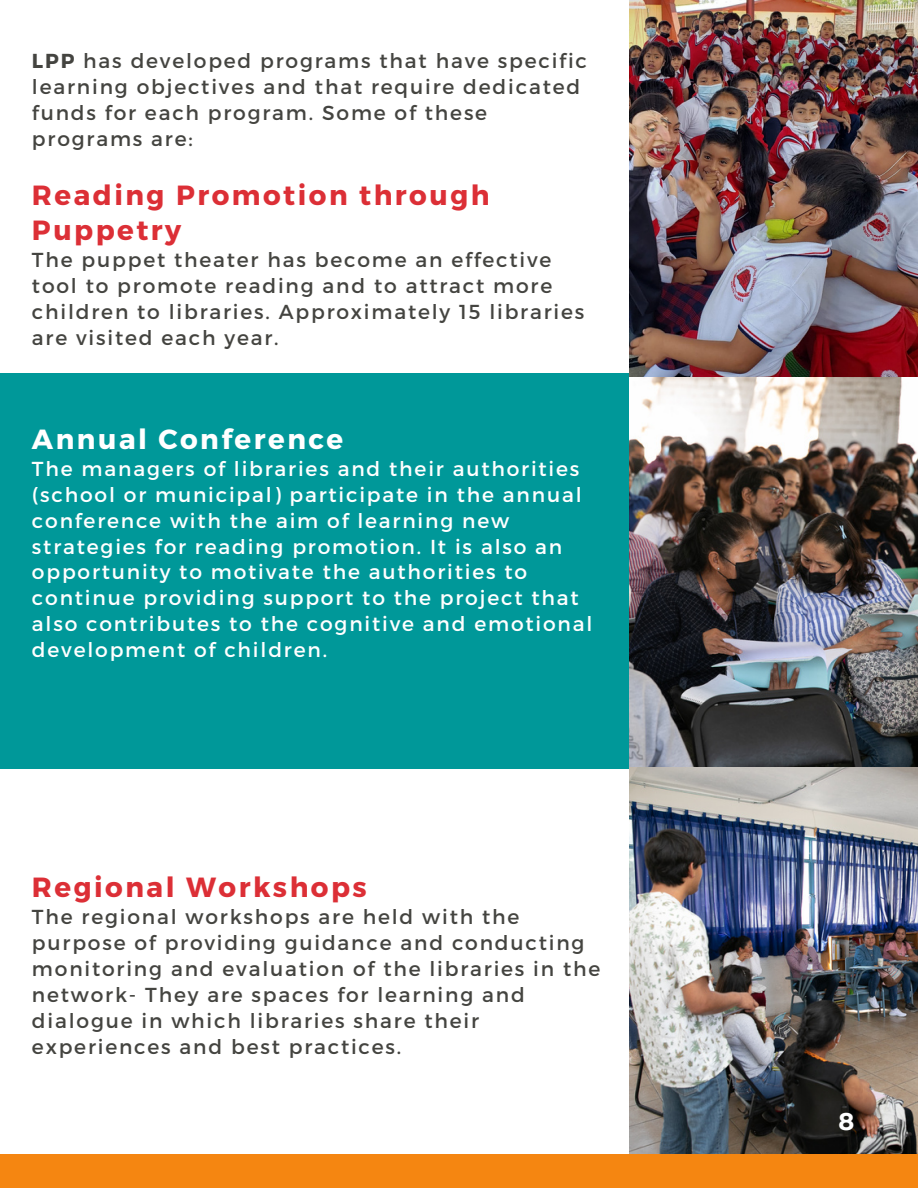
<style>
.page{position:relative;width:918px;height:1188px;background:#fff}
.page>*{position:absolute;margin:0;border:0;box-sizing:border-box;transform-origin:0 0}
.t1{font:700 27.75px/34.8px "Montserrat";letter-spacing:.09em;color:#dc2f36}
.t2{font:700 27.75px "Montserrat";letter-spacing:.09em;color:#fff}
.t3{font:700 24px "Montserrat";color:#fff}
.t4{font:20.25px/25.8px "Montserrat";letter-spacing:.09em;color:#444440}
.t5{font:20.25px/25.8px "Montserrat";letter-spacing:.09em;color:#fff}
.s1{font-weight:700}
</style>
<div class="page">
<div style="left:0;top:374px;width:902px;height:395px;background:#009899"></div>
<img style="left:629px;top:0;width:289px;height:1155px">
<div style="left:0;top:1155px;width:918px;height:33px;background:#f58611"></div>
<p class="t4" style="left:32px;top:47px;width:557px"><span class="s1">LPP</span> has developed programs that have specific learning objectives and that require dedicated funds for each program. Some of these programs are:</p>
<p class="t1" style="left:32px;top:177px;width:459px">Reading Promotion through<br>Puppetry</p>
<p class="t4" style="left:32px;top:246px;width:554px">The puppet theater has become an effective tool to promote reading and to attract more children to libraries. Approximately 15 libraries are visited each year.</p>
<p class="t2" style="left:32px;top:421px;width:313px">Annual Conference</p>
<p class="t5" style="left:32px;top:455px;width:562px">The managers of libraries and their authorities (school or municipal) participate in the annual conference with the aim of learning new strategies for reading promotion. It is also an opportunity to motivate the authorities to continue providing support to the project that also contributes to the cognitive and emotional development of children.</p>
<p class="t1" style="left:32px;top:869px;width:336px">Regional Workshops</p>
<p class="t4" style="left:32px;top:903px;width:570px">The regional workshops are held with the purpose of providing guidance and conducting monitoring and evaluation of the libraries in the network- They are spaces for learning and dialogue in which libraries share their experiences and best practices.</p>
<p class="t3" style="left:838px;top:1107px;width:17px">8</p>
</div>
